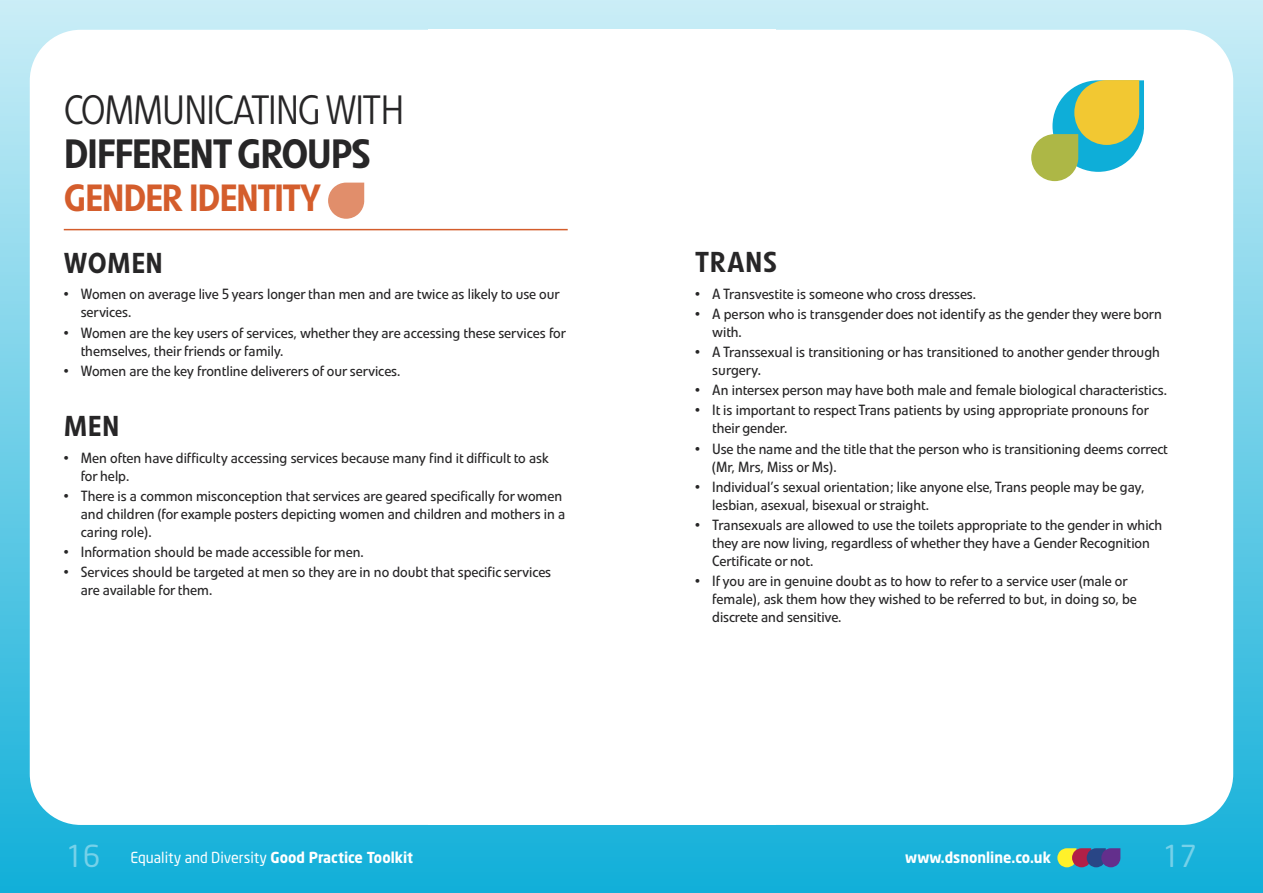
<style>
.page{position:relative;width:1263px;height:893px;background:#fff}
.page>*{position:absolute;margin:0;border:0;box-sizing:border-box;transform-origin:0 0}
.t1{font:300 40.5px/43.5px "Evo BQ";letter-spacing:-.035em;color:#272627}
.t2{font:500 37.5px "Evo BQ";letter-spacing:-.035em;color:#d45d2c}
.t3{font:30px "Neo Sans";color:#76d1e9;scale:.95 1}
.t4{font:500 28.5px "Evo BQ";letter-spacing:.02em;color:#272627}
.t5{font:15px "Neo Sans";color:#fff;scale:.95 1}
.t6{font:700 15px "Neo Sans";color:#fff;scale:.95 1}
.t7{font:14.7px/18px "Evo BQ";color:#272627}
.s1{font-weight:500}
.s2{font-weight:500;font-size:28.5px;color:#fff}
.s3{font-size:30px;color:#76d1e9}
.s4{font-weight:700}
</style>
<div class="page">
<div style="left:631px;top:0;width:632px;height:893px;background:linear-gradient(to bottom,#cceef7,#13b0d9)"></div>
<div style="left:0;top:0;width:631px;height:893px;background:linear-gradient(to bottom,#cbeef7,#11afd9)"></div>
<div style="left:30px;top:30px;width:601px;height:795px;background:#fff;border-radius:51px"></div>
<div style="left:428px;top:30px;width:203px;height:795px;background:#fff"></div>
<div style="left:631px;top:30px;width:602px;height:795px;background:#fff;border-radius:51px"></div>
<div style="left:631px;top:30px;width:145px;height:795px;background:#fff"></div>
<svg style="left:1057px;top:848px;width:63px;height:19px"></svg>
<hr style="left:64px;top:229px;width:504px;height:1px;background:#d45d2c">
<svg style="left:328px;top:183px;width:36px;height:36px"></svg>
<svg style="left:1031px;top:80px;width:113px;height:101px"></svg>
<h1 class="t1" style="left:64px;top:92px;width:420px">COMMUNICATINGWITH<br><span class="s1">DIFFERENTGROUPS</span><span class="s2">GENDER &amp;</span></h1>
<h2 class="t2" style="left:64px;top:185px;width:259px">GENDER IDENTITY</h2>
<h3 class="t4" style="left:64px;top:253px;width:101px">WOMEN</h3>
<p class="t7" style="left:81px;top:287px;width:480px;text-indent:-17px">• Women on average live 5 years longer than men and are twice as likely to use our services.</p>
<p class="t7" style="left:81px;top:325px;width:487px;text-indent:-17px">• Women are the key users of services, whether they are accessing these services for themselves, their friends or family.</p>
<p class="t7" style="left:64px;top:363px;width:338px">• Women are the key frontline deliverers of our services.</p>
<h3 class="t4" style="left:64px;top:416px;width:57px">MEN</h3>
<p class="t7" style="left:81px;top:450px;width:470px;text-indent:-17px">• Men often have difficulty accessing services because many find it difficult to ask for help.</p>
<p class="t7" style="left:81px;top:488px;width:486px;text-indent:-17px">• There is a common misconception that services are geared specifically for women and children (for example posters depicting women and children and mothers in a caring role).</p>
<p class="t7" style="left:64px;top:544px;width:302px">• Information should be made accessible for men.</p>
<p class="t7" style="left:81px;top:564px;width:472px;text-indent:-17px">• Services should be targeted at men so they are in no doubt that specific services are available for them.</p>
<h3 class="t4" style="left:695px;top:252px;width:83px">TRANS</h3>
<p class="t7" style="left:695px;top:286px;width:282px">• A Transvestite is someone who cross dresses.</p>
<p class="t7" style="left:712px;top:306px;width:451px;text-indent:-17px">• A person who is transgender does not identify as the gender they were born with.</p>
<p class="t7" style="left:712px;top:344px;width:449px;text-indent:-17px">• A Transsexual is transitioning or has transitioned to another gender through surgery.</p>
<p class="t7" style="left:695px;top:382px;width:473px">• An intersex person may have both male and female biological characteristics.</p>
<p class="t7" style="left:712px;top:403px;width:438px;text-indent:-17px">• It is important to respect Trans patients by using appropriate pronouns for their gender.</p>
<p class="t7" style="left:712px;top:441px;width:457px;text-indent:-17px">• Use the name and the title that the person who is transitioning deems correct (Mr, Mrs, Miss or Ms).</p>
<p class="t7" style="left:712px;top:479px;width:433px;text-indent:-17px">• Individual’s sexual orientation; like anyone else, Trans people may be gay, lesbian, asexual, bisexual or straight.</p>
<p class="t7" style="left:712px;top:517px;width:451px;text-indent:-17px">• Transexuals are allowed to use the toilets appropriate to the gender in which they are now living, regardless of whether they have a Gender Recognition<br>Certificate or not.</p>
<p class="t7" style="left:712px;top:573px;width:426px;text-indent:-17px">• If you are in genuine doubt as to how to refer to a service user (male or female), ask them how they wished to be referred to but, in doing so, be discrete and sensitive.</p>
<p class="t5" style="left:66px;top:852px;width:367px"><span class="s3">16</span> Equality and Diversity <span class="s4">Good Practice Toolkit</span></p>
<p class="t6" style="left:905px;top:852px;width:155px">www.dsnonline.co.uk</p>
<h3 class="t3" style="left:1162px;top:845px;width:38px">17</h3>
</div>
